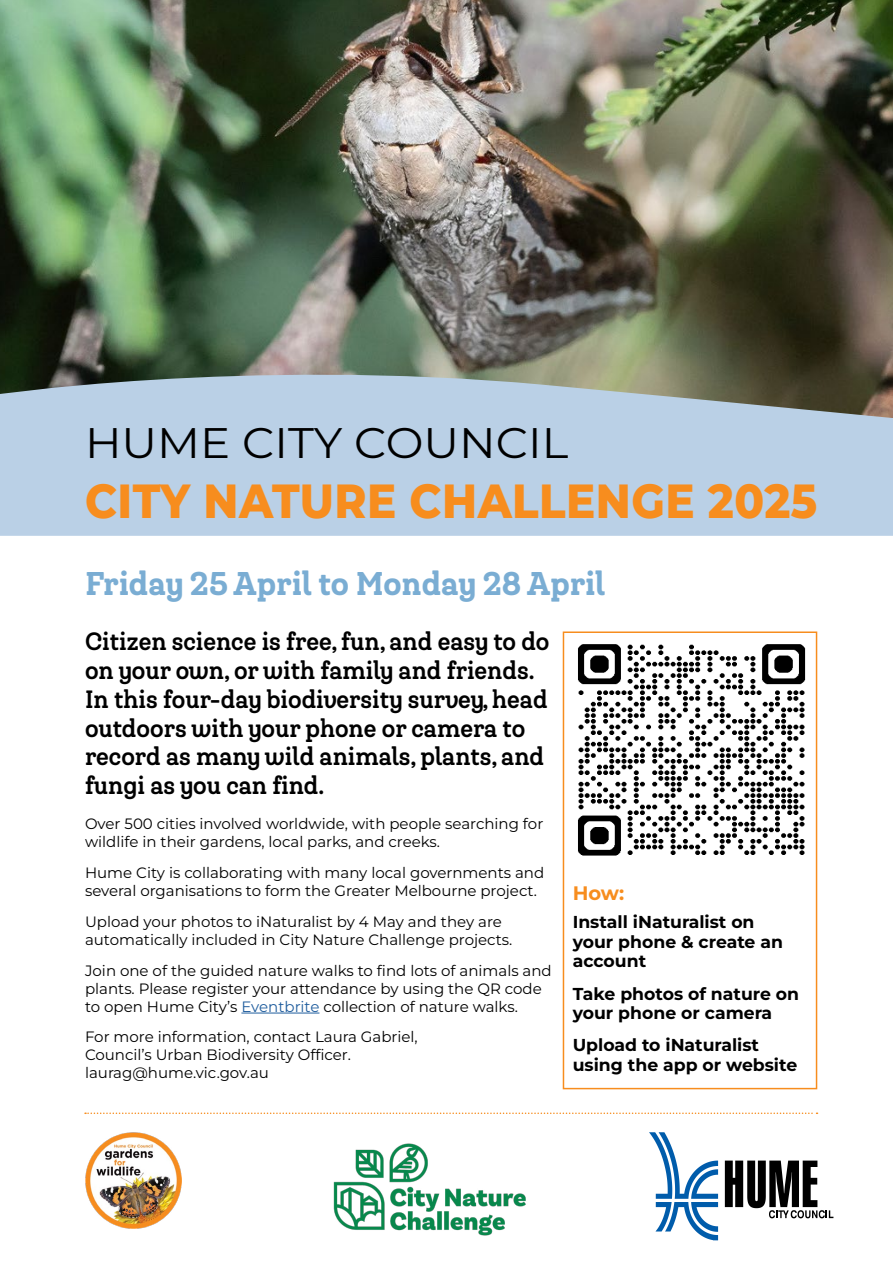
<style>
.page{position:relative;width:893px;height:1263px;background:#fff}
.page>*{position:absolute;margin:0;border:0;box-sizing:border-box;transform-origin:0 0}
.t1{font:800 47.85px "Montserrat";letter-spacing:.01em;color:#f78d1e;scale:.91 1}
.t2{font:42.75px "Montserrat";color:#000;scale:1.05 1}
.Sub_Header_-_White{font:900 31.5px "Queulat Cnd Alt Soft";color:#7aadd3}
.Intro_Para{font:700 24px/28.8px "Queulat Cnd Alt Soft";color:#000}
.Body_Copy_Bold_Orange{font:700 19.5px "Montserrat";color:#f78d1e}
.Body_Copy_Bold{font:700 17.25px/19.5px "Montserrat";color:#000}
.Body_Copy{font:15px/18px "Montserrat";color:#000}
.s1{color:#215e9e}
</style>
<div class="page">
<img style="left:0;top:0;width:893px;height:357px">
<svg style="left:0;top:357px;width:893px;height:179px;background:#aabccb"></svg>
<hr style="left:241px;top:1013px;width:78px;height:1px;background:#215e9e">
<svg style="left:725px;top:1160px;width:108px;height:58px"></svg>
<svg style="left:649px;top:1132px;width:69px;height:108px"></svg>
<svg style="left:85px;top:1112px;width:732px;height:2px"></svg>
<div style="left:563px;top:631px;width:254px;height:458px;border:2px solid #f78d1e"></div>
<img style="left:85px;top:1132px;width:96px;height:96px">
<img style="left:333px;top:1143px;width:193px;height:93px">
<img style="left:578px;top:644px;width:228px;height:212px">
<p class="t2" style="left:85px;top:414px;width:462px">HUME CITY COUNCIL</p>
<p class="t1" style="left:85px;top:469px;width:806px">CITY NATURE CHALLENGE 2025</p>
<p class="Sub_Header_-_White" style="left:85px;top:562px;width:521px">Friday 25 April to Monday 28 April</p>
<p class="Intro_Para" style="left:85px;top:627px;width:466px">Citizen science is free, fun, and easy to do on your own, or with family and friends.<br>In this four-day biodiversity survey, head outdoors with your phone or camera to record as many wild animals, plants, and fungi as you can find.</p>
<p class="Body_Copy" style="left:85px;top:814px;width:460px">Over 500 cities involved worldwide, with people searching for wildlife in their gardens, local parks, and creeks.</p>
<p class="Body_Copy" style="left:85px;top:863px;width:461px">Hume City is collaborating with many local governments and several organisations to form the Greater Melbourne project.</p>
<p class="Body_Copy" style="left:85px;top:912px;width:429px">Upload your photos to iNaturalist by 4 May and they are automatically included in City Nature Challenge projects.</p>
<p class="Body_Copy" style="left:85px;top:961px;width:468px">Join one of the guided nature walks to find lots of animals and plants. Please register your attendance by using the QR code to open Hume City’s <span class="s1">Eventbrite</span> collection of nature walks.</p>
<p class="Body_Copy" style="left:85px;top:1027px;width:334px">For more information, contact Laura Gabriel,<br>Council’s Urban Biodiversity Officer. laurag@hume.vic.gov.au</p>
<p class="Body_Copy_Bold_Orange" style="left:573px;top:880px;width:53px">How:</p>
<p class="Body_Copy_Bold" style="left:573px;top:912px;width:212px">Install iNaturalist on your phone &amp; create an account</p>
<p class="Body_Copy_Bold" style="left:573px;top:983px;width:228px">Take photos of nature on your phone or camera</p>
<p class="Body_Copy_Bold" style="left:573px;top:1035px;width:226px">Upload to iNaturalist using the app or website</p>
</div>
